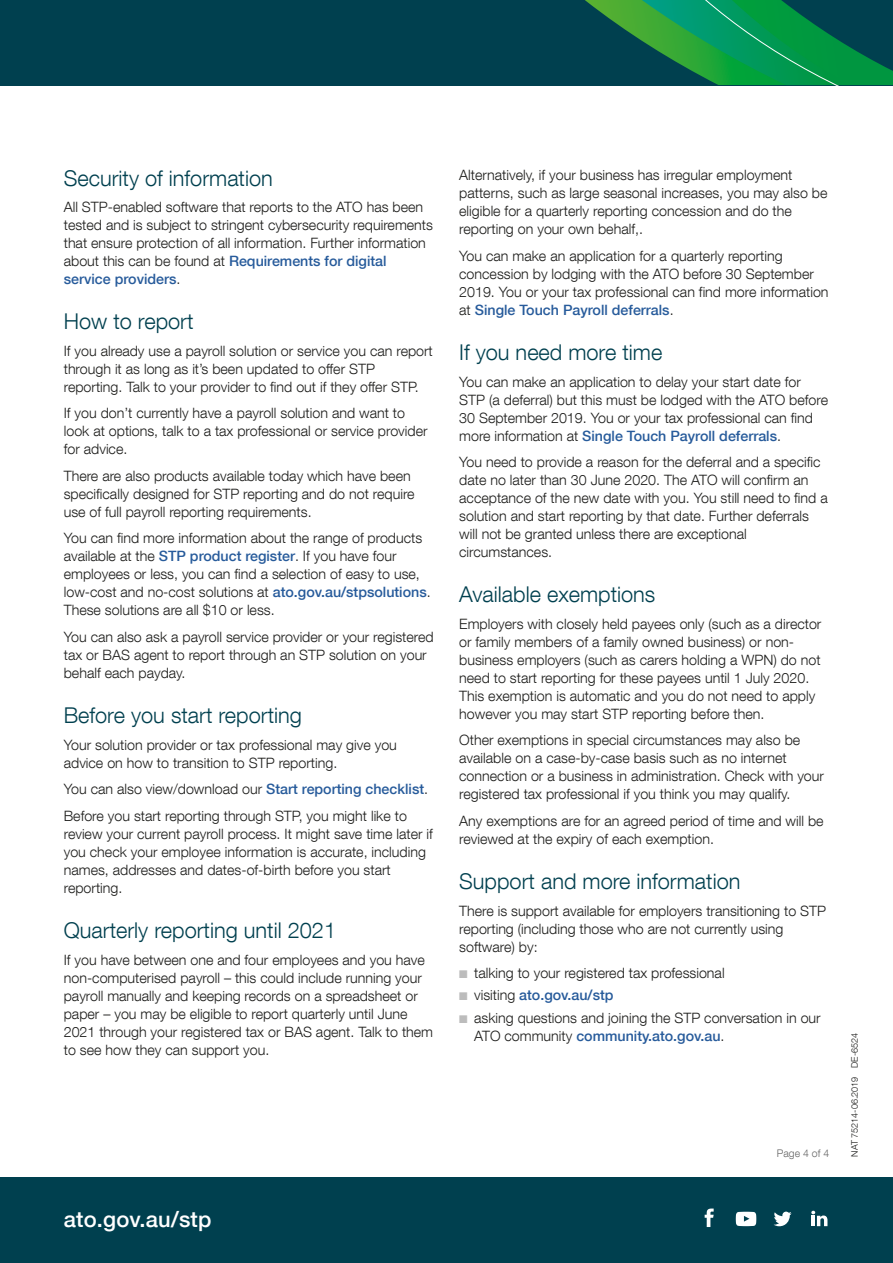
<style>
.page{position:relative;width:893px;height:1263px;background:#fff}
.page>*{position:absolute;margin:0;border:0;box-sizing:border-box;transform-origin:0 0}
.t1{font:500 21.9px "Helvetica Neue LT Com";letter-spacing:.01em;color:#fff}
.t2{font:300 21.75px "Helvetica Neue LT Com";color:#00404f}
.t3{font:300 14.25px/18px "Helvetica Neue LT Com";color:#1d1d1b}
.t4{font:500 14.25px "Helvetica Neue LT Com";color:#275b9b}
.t5{font:300 10.5px "Helvetica Neue LT Com";color:#676767}
.t6{font:300 9px "Helvetica Neue LT Com";color:#1d1d1b}
.s1{font-weight:500;color:#275b9b}
.s2{color:#bcbcbc}
.s3{font-weight:300;color:#1d1d1b}
</style>
<div class="page">
<div style="left:0;top:1178px;width:893px;height:85px;background:#00404f"></div>
<div style="left:0;top:0;width:893px;height:85px;background:#00404f"></div>
<svg style="left:585px;top:0;width:308px;height:85px"></svg>
<svg style="left:705px;top:1208px;width:9px;height:19px"></svg>
<svg style="left:736px;top:1212px;width:20px;height:14px"></svg>
<svg style="left:774px;top:1211px;width:18px;height:15px"></svg>
<svg style="left:811px;top:1211px;width:16px;height:15px"></svg>
<p class="t2" style="left:64px;top:165px;width:211px">Security of information</p>
<p class="t3" style="left:64px;top:198px;width:371px">All STP-enabled software that reports to the ATO has been tested and is subject to stringent cybersecurity requirements that ensure protection of all information. Further information about this can be found at <span class="s1">Requirements for digital service providers</span>.</p>
<p class="t2" style="left:64px;top:308px;width:131px">How to report</p>
<p class="t3" style="left:64px;top:342px;width:371px">If you already use a payroll solution or service you can report through it as long as it’s been updated to offer STP reporting. Talk to your provider to find out if they offer STP.</p>
<p class="t3" style="left:64px;top:404px;width:365px">If you don’t currently have a payroll solution and want to look at options, talk to a tax professional or service provider for advice.</p>
<p class="t3" style="left:64px;top:467px;width:352px">There are also products available today which have been specifically designed for STP reporting and do not require use of full payroll reporting requirements.</p>
<p class="t3" style="left:64px;top:529px;width:368px">You can find more information about the range of products available at the <span class="s1">STP product register</span>. If you have four employees or less, you can find a selection of easy to use, low-cost and no-cost solutions at <span class="s1">ato.gov.au/stpsolutions</span>.<br>These solutions are all $10 or less.</p>
<p class="t3" style="left:64px;top:628px;width:371px">You can also ask a payroll service provider or your registered tax or BAS agent to report through an STP solution on your behalf each payday.</p>
<p class="t2" style="left:64px;top:702px;width:240px">Before you start reporting</p>
<p class="t3" style="left:64px;top:735px;width:335px">Your solution provider or tax professional may give you advice on how to transition to STP reporting.</p>
<p class="t3" style="left:64px;top:776px;width:366px;line-height:26.5px">You can also view/download our <span class="s1">Start reporting checklist</span>.<br>Before you start reporting through STP, you might like to</p>
<p class="t3" style="left:64px;top:824px;width:371px">review your current payroll process. It might save time later if you check your employee information is accurate, including names, addresses and dates-of-birth before you start reporting.</p>
<p class="t2" style="left:64px;top:917px;width:274px">Quarterly reporting until 2021</p>
<p class="t3" style="left:64px;top:950px;width:371px">If you have between one and four employees and you have non-computerised payroll – this could include running your payroll manually and keeping records on a spreadsheet or paper – you may be eligible to report quarterly until June 2021 through your registered tax or BAS agent. Talk to them to see how they can support you.</p>
<p class="t1" style="left:64px;top:1205px;width:149px">ato.gov.au/stp</p>
<p class="t3" style="left:459px;top:166px;width:370px">Alternatively, if your business has irregular employment patterns, such as large seasonal increases, you may also be eligible for a quarterly reporting concession and do the reporting on your own behalf,.</p>
<p class="t3" style="left:459px;top:246px;width:371px">You can make an application for a quarterly reporting concession by lodging with the ATO before 30 September 2019. You or your tax professional can find more information at <span class="s1">Single Touch Payroll deferrals</span>.</p>
<p class="t2" style="left:459px;top:339px;width:205px">If you need more time</p>
<p class="t3" style="left:459px;top:372px;width:370px">You can make an application to delay your start date for STP (a deferral) but this must be lodged with the ATO before 30 September 2019. You or your tax professional can find more information at <span class="s1">Single Touch Payroll deferrals</span>.</p>
<p class="t3" style="left:459px;top:453px;width:370px">You need to provide a reason for the deferral and a specific date no later than 30 June 2020. The ATO will confirm an acceptance of the new date with you. You still need to find a solution and start reporting by that date. Further deferrals will not be granted unless there are exceptional circumstances.</p>
<p class="t2" style="left:459px;top:581px;width:198px">Available exemptions</p>
<p class="t3" style="left:459px;top:614px;width:364px">Employers with closely held payees only (such as a director or family members of a family owned business) or non&shy;business employers (such as carers holding a WPN) do not need to start reporting for these payees until 1 July 2020.<br>This exemption is automatic and you do not need to apply however you may start STP reporting before then.</p>
<p class="t3" style="left:459px;top:731px;width:366px">Other exemptions in special circumstances may also be available on a case-by-case basis such as no internet connection or a business in administration. Check with your registered tax professional if you think you may qualify.</p>
<p class="t3" style="left:459px;top:811px;width:366px">Any exemptions are for an agreed period of time and will be reviewed at the expiry of each exemption.</p>
<p class="t2" style="left:459px;top:868px;width:283px">Support and more information</p>
<p class="t3" style="left:459px;top:901px;width:368px">There is support available for employers transitioning to STP reporting (including those who are not currently using software) by:</p>
<p class="t3" style="left:459px;top:964px;width:267px"><span class="s2">■</span> talking to your registered tax professional</p>
<p class="t4" style="left:459px;top:987px;width:156px"><span class="s2">■</span> <span class="s3">visiting</span> ato.gov.au/stp</p>
<p class="t3" style="left:474px;top:1008px;width:348px;text-indent:-15px"><span class="s2">■</span> asking questions and joining the STP conversation in our<br>ATO community <span class="s1">community.ato.gov.au</span>.</p>
<p class="t5" style="left:777px;top:1146px;width:54px">Page 4 of 4</p>
<p class="t6" style="left:849px;top:1157px;width:125px;rotate:-90deg">NAT 75214-06.2019 DE-6524</p>
</div>
